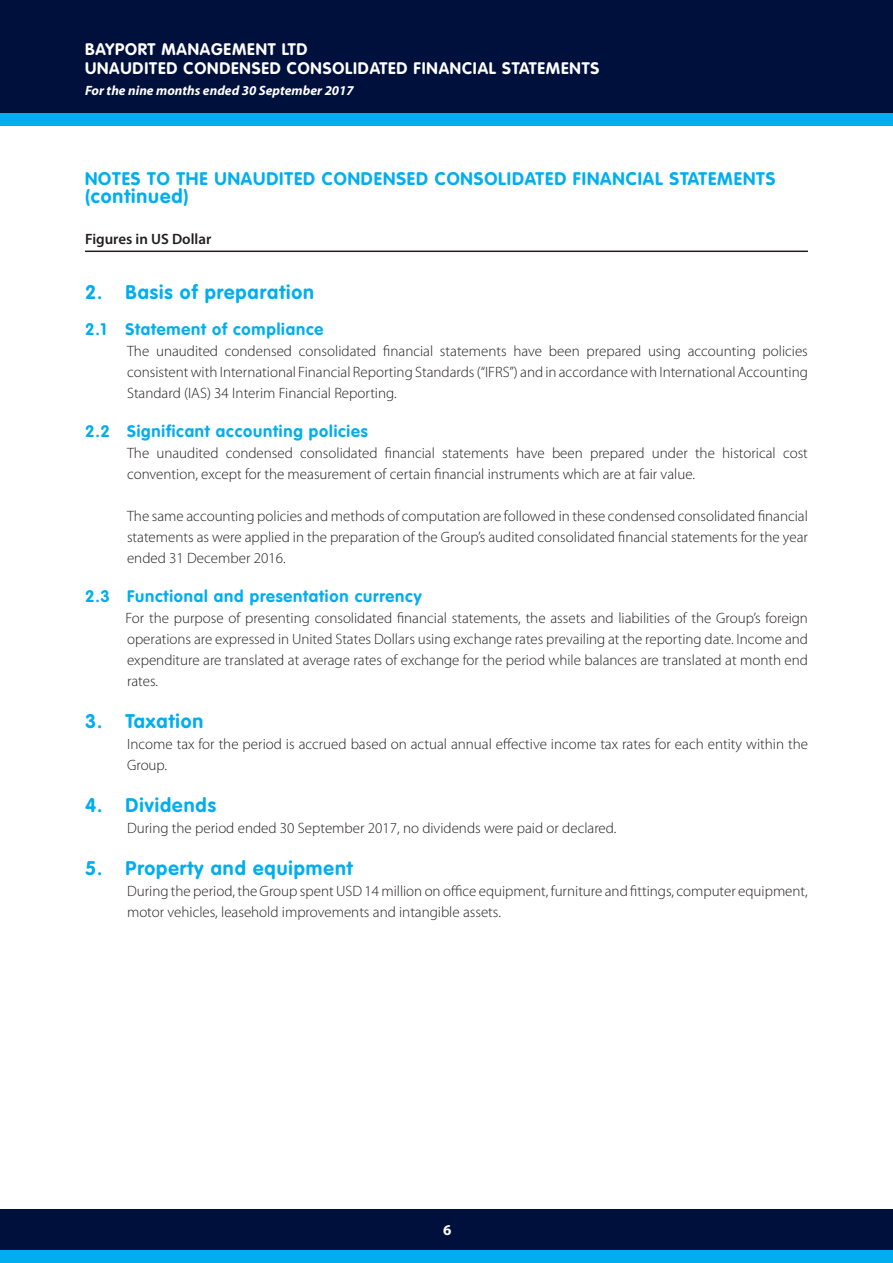
<style>
.page{position:relative;width:893px;height:1263px;background:#fff}
.page>*{position:absolute;margin:0;border:0;box-sizing:border-box;transform-origin:0 0}
.t1{font:700 19.5px "VAG Rounded Std";letter-spacing:.05em;color:#00aeef}
.t2{font:700 18px "VAG Rounded Std";letter-spacing:.05em;color:#00aeef}
.t3{font:700 16.5px "VAG Rounded Std";letter-spacing:.05em;color:#00aeef}
.t4{font:700 16.5px/19.8px "VAG Rounded Std";letter-spacing:.05em;color:#fff}
.t5{font:300 15px/21px "Myriad Pro";color:#231f20;text-align:justify}
.t6{font:600 15px "Myriad Pro";color:#231f20}
.t7{font:700 15px "Myriad Pro";color:#fff}
.t8{font:italic 700 13.5px "Myriad Pro";color:#fff}
</style>
<div class="page">
<div style="left:0;top:0;width:893px;height:114px;background:#00103d"></div>
<div style="left:0;top:113px;width:893px;height:13px;background:#00aeef"></div>
<div style="left:0;top:1209px;width:893px;height:42px;background:#00103d"></div>
<div style="left:0;top:1250px;width:893px;height:13px;background:#00aeef"></div>
<hr style="left:85px;top:251px;width:723px;height:1px;background:#231f20">
<p class="t4" style="left:85px;top:40px;width:516px">BAYPORT MANAGEMENT LTD<br>UNAUDITED CONDENSED CONSOLIDATED FINANCIAL STATEMENTS</p>
<p class="t8" style="left:85px;top:82px;width:270px">For the nine months ended 30 September 2017</p>
<p class="t2" style="left:85px;top:168px;width:692px">NOTES TO THE UNAUDITED CONDENSED CONSOLIDATED FINANCIAL STATEMENTS</p>
<h1 class="t1" style="left:85px;top:185px;width:105px">(continued)</h1>
<p class="t6" style="left:85px;top:229px;width:128px">Figures in US Dollar</p>
<h1 class="t1" style="left:85px;top:281px;width:231px">2. Basis of preparation</h1>
<p class="t3" style="left:85px;top:320px;width:240px">2.1 Statement of compliance</p>
<p class="t5" style="left:127px;top:341px;width:682px">The unaudited condensed consolidated financial statements have been prepared using accounting policies consistent with International Financial Reporting Standards (“IFRS”) and in accordance with International Accounting Standard (IAS) 34 Interim Financial Reporting.</p>
<p class="t3" style="left:85px;top:422px;width:284px">2.2 Significant accounting policies</p>
<p class="t5" style="left:127px;top:443px;width:682px">The unaudited condensed consolidated financial statements have been prepared under the historical cost convention, except for the measurement of certain financial instruments which are at fair value.</p>
<p class="t5" style="left:127px;top:506px;width:682px">The same accounting policies and methods of computation are followed in these condensed consolidated financial statements as were applied in the preparation of the Group’s audited consolidated financial statements for the year ended 31 December 2016.</p>
<p class="t3" style="left:85px;top:587px;width:338px">2.3 Functional and presentation currency</p>
<p class="t5" style="left:126px;top:608px;width:684px">For the purpose of presenting consolidated financial statements, the assets and liabilities of the Group’s foreign operations are expressed in United States Dollars using exchange rates prevailing at the reporting date. Income and expenditure are translated at average rates of exchange for the period while balances are translated at month end rates.</p>
<h1 class="t1" style="left:85px;top:710px;width:120px">3. Taxation</h1>
<p class="t5" style="left:127px;top:734px;width:682px">Income tax for the period is accrued based on actual annual effective income tax rates for each entity within the<br>Group.</p>
<h1 class="t1" style="left:85px;top:794px;width:132px">4. Dividends</h1>
<p class="t5" style="left:127px;top:818px;width:491px">During the period ended 30 September 2017, no dividends were paid or declared.</p>
<h1 class="t1" style="left:85px;top:857px;width:269px">5. Property and equipment</h1>
<p class="t5" style="left:127px;top:881px;width:682px">During the period, the Group spent USD 14 million on office equipment, furniture and fittings, computer equipment, motor vehicles, leasehold improvements and intangible assets.</p>
<p class="t7" style="left:443px;top:1220px;width:10px">6</p>
</div>
